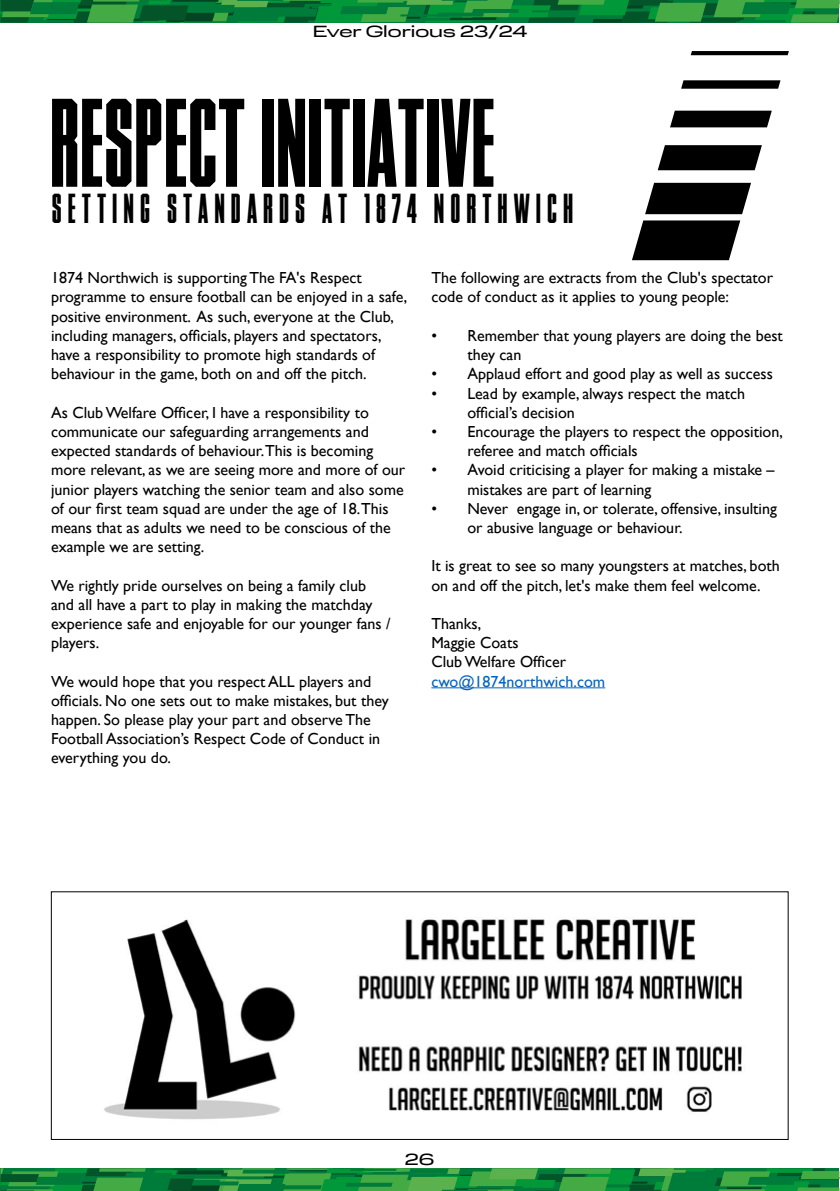
<style>
.page{position:relative;width:840px;height:1191px;background:#fff}
.page>*{position:absolute;margin:0;border:0;box-sizing:border-box;transform-origin:0 0}
.t1{font:120px "Timmons NY";color:#000}
.t2{font:40px "Timmons NY";letter-spacing:.15em;color:#000}
.t3{font:16px/19.2px "Gill Sans";color:#000}
.t4{font:16px "Gill Sans";color:#0563c1}
.t5{font:16px "Normalidad Ultra Extended";color:#000}
</style>
<div class="page">
<hr style="left:337px;top:23px;width:46px;height:1px;background:#007c3a">
<svg style="left:1px;top:0;width:837px;height:23px;background:#148438"></svg>
<svg style="left:1px;top:1168px;width:837px;height:23px;background:#1c8c3c"></svg>
<hr style="left:431px;top:687px;width:174px;height:1px;background:#0563c1">
<svg style="left:632px;top:220px;width:107px;height:40px;background:#1a1a1a"></svg>
<svg style="left:645px;top:183px;width:105px;height:31px;background:#131313"></svg>
<svg style="left:657px;top:145px;width:104px;height:25px;background:#121212"></svg>
<div style="left:670px;top:111px;width:101px;height:16px;background:#000"></div>
<svg style="left:681px;top:80px;width:99px;height:9px"></svg>
<svg style="left:690px;top:51px;width:98px;height:4px"></svg>
<img style="left:104px;top:919px;width:638px;height:201px">
<div style="left:51px;top:891px;width:737px;height:249px;border:1px solid #000"></div>
<p class="t5" style="left:312px;top:20px;width:216px">Ever Glorious 23/24</p>
<h1 class="t1" style="left:50px;top:79px;width:447px">RESPECT INITIATIVE</h1>
<h2 class="t2" style="left:52px;top:187px;width:522px">SETTING STANDARDS AT 1874 NORTHWICH</h2>
<p class="t3" style="left:51px;top:268px;width:357px">1874 Northwich is supporting The FA's Respect programme to ensure football can be enjoyed in a safe, positive environment. As such, everyone at the Club, including managers, officials, players and spectators, have a responsibility to promote high standards of behaviour in the game, both on and off the pitch.</p>
<p class="t3" style="left:51px;top:403px;width:355px">As Club Welfare Officer, I have a responsibility to communicate our safeguarding arrangements and expected standards of behaviour.This is becoming more relevant, as we are seeing more and more of our junior players watching the senior team and also some of our first team squad are under the age of 18.This means that as adults we need to be conscious of the example we are setting.</p>
<p class="t3" style="left:51px;top:576px;width:341px">We rightly pride ourselves on being a family club and all have a part to play in making the matchday experience safe and enjoyable for our younger fans / players.</p>
<p class="t3" style="left:51px;top:672px;width:339px">We would hope that you respect ALL players and officials. No one sets out to make mistakes, but they happen. So please play your part and observe The Football Association’s Respect Code of Conduct in everything you do.</p>
<p class="t3" style="left:431px;top:268px;width:343px">The following are extracts from the Club's spectator code of conduct as it applies to young people:</p>
<p class="t3" style="left:467px;top:326px;width:317px;text-indent:-36px">• Remember that young players are doing the best they can</p>
<p class="t3" style="left:431px;top:364px;width:343px">• Applaud effort and good play as well as success</p>
<p class="t3" style="left:467px;top:384px;width:279px;text-indent:-36px">• Lead by example, always respect the match official’s decision</p>
<p class="t3" style="left:467px;top:422px;width:317px;text-indent:-36px">• Encourage the players to respect the opposition, referee and match officials</p>
<p class="t3" style="left:467px;top:460px;width:308px;text-indent:-36px">• Avoid criticising a player for making a mistake – mistakes are part of learning</p>
<p class="t3" style="left:467px;top:499px;width:311px;text-indent:-36px">• Never engage in, or tolerate, offensive, insulting or abusive language or behaviour.</p>
<p class="t3" style="left:431px;top:556px;width:350px">It is great to see so many youngsters at matches, both on and off the pitch, let's make them feel welcome.</p>
<p class="t3" style="left:431px;top:614px;width:136px">Thanks,<br>Maggie Coats<br>Club Welfare Officer</p>
<p class="t4" style="left:431px;top:672px;width:175px">cwo@1874northwich.com</p>
<p class="t5" style="left:404px;top:1147px;width:31px">26</p>
</div>
